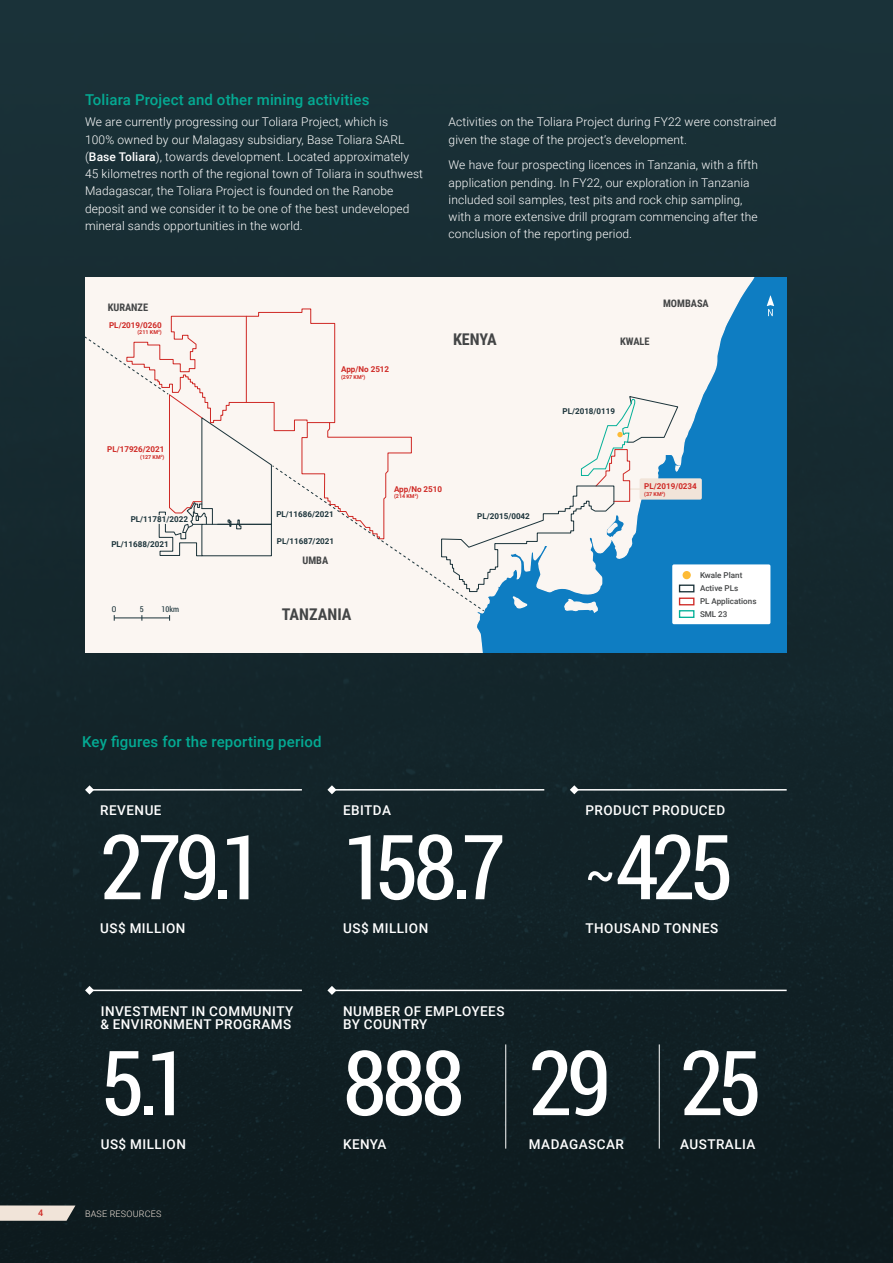
<style>
.page{position:relative;width:893px;height:1263px;background:#fff}
.page>*{position:absolute;margin:0;border:0;box-sizing:border-box;transform-origin:0 0}
.t1{font:90px "Roboto Condensed";letter-spacing:-.07em;color:#fff}
.t2{font:700 16.2px "Roboto Condensed";color:#434546}
.t3{font:500 15px "Roboto";letter-spacing:.01em;color:#04aa93}
.t4{font:500 13.5px/13px "Roboto";letter-spacing:.035em;color:#fff}
.t5{font:300 12px/17.2px "Roboto";letter-spacing:.01em;color:#fff}
.t6{font:700 10.35px "Roboto Condensed";color:#434546}
.t7{font:300 9px "Roboto";letter-spacing:.02em;color:#f2e5db}
.t8{font:500 9px "Roboto";color:#cf2925}
.t9{font:700 8.1px "Roboto";color:#1b333a}
.t10{font:700 8.1px "Roboto";color:#cf2925}
.t11{font:500 8.1px/12.9px "Roboto";color:#434546}
.t12{font:8.1px "Roboto Condensed";color:#1b333a}
.t13{font:700 5.4px "Roboto";color:#cf2925}
.s1{font-weight:500}
.s2{font-size:52.5px}
</style>
<div class="page">
<img style="left:0;top:0;width:892px;height:1263px">
<hr style="left:892px;top:0;width:1px;height:1263px;background:#f4e9e0">
<svg style="left:0;top:1205px;width:75px;height:16px"></svg>
<div style="left:85px;top:277px;width:702px;height:375px;background:#0e7dc2"></div>
<svg style="left:85px;top:277px;width:669px;height:375px;fill:#fbf6f2"></svg>
<div style="left:672px;top:564px;width:98px;height:60px;background:#fff;border-radius:2px"></div>
<div style="left:640px;top:478px;width:62px;height:22px;background:#f1e4d9;border-radius:2px"></div>
<div style="left:679px;top:610px;width:15px;height:8px;border:1px solid #04b098"></div>
<div style="left:679px;top:597px;width:15px;height:8px;border:1px solid #cf2925"></div>
<div style="left:679px;top:584px;width:15px;height:8px;border:1px solid #1b333a"></div>
<div style="left:683px;top:571px;width:8px;height:8px;background:#fdbb36;border-radius:50%"></div>
<svg style="left:767px;top:295px;width:7px;height:21px"></svg>
<svg style="left:85px;top:308px;width:596px;height:332px;background:#e5e8ea"></svg>
<hr style="left:91px;top:789px;width:211px;height:1px;background:#fff">
<svg style="left:85px;top:785px;width:9px;height:9px"></svg>
<hr style="left:333px;top:789px;width:211px;height:1px;background:#fff">
<svg style="left:327px;top:785px;width:9px;height:9px"></svg>
<hr style="left:576px;top:789px;width:211px;height:1px;background:#fff">
<svg style="left:570px;top:785px;width:9px;height:9px"></svg>
<hr style="left:91px;top:990px;width:211px;height:1px;background:#fff">
<svg style="left:85px;top:986px;width:9px;height:9px"></svg>
<hr style="left:333px;top:990px;width:454px;height:1px;background:#fff">
<svg style="left:327px;top:986px;width:9px;height:9px"></svg>
<hr style="left:659px;top:1044px;width:1px;height:104px;background:#fff">
<hr style="left:505px;top:1044px;width:1px;height:104px;background:#fff">
<p class="t3" style="left:85px;top:89px;width:286px">Toliara Project and other mining activities</p>
<p class="t5" style="left:85px;top:113px;width:340px">We are currently progressing our Toliara Project, which is<br>100% owned by our Malagasy subsidiary, Base Toliara SARL (<span class="s1">Base Toliara</span>), towards development. Located approximately 45 kilometres north of the regional town of Toliara in southwest Madagascar, the Toliara Project is founded on the Ranobe deposit and we consider it to be one of the best undeveloped mineral sands opportunities in the world.</p>
<p class="t5" style="left:449px;top:113px;width:329px">Activities on the Toliara Project during FY22 were constrained given the stage of the project’s development.</p>
<p class="t5" style="left:449px;top:156px;width:311px">We have four prospecting licences in Tanzania, with a fifth application pending. In FY22, our exploration in Tanzania included soil samples, test pits and rock chip sampling, with a more extensive drill program commencing after the conclusion of the reporting period.</p>
<p class="t6" style="left:108px;top:300px;width:42px">KURANZE</p>
<p class="t10" style="left:109px;top:319px;width:54px">PL/2019/0260</p>
<p class="t13" style="left:137px;top:328px;width:26px">(211 KM<sup>2</sup>)</p>
<p class="t10" style="left:107px;top:444px;width:59px">PL/17926/2021</p>
<p class="t13" style="left:140px;top:453px;width:26px">(127 KM<sup>2</sup>)</p>
<p class="t9" style="left:131px;top:514px;width:59px">PL/11781/2022</p>
<p class="t9" style="left:111px;top:538px;width:59px">PL/11688/2021</p>
<p class="t12" style="left:112px;top:603px;width:6px">O</p>
<p class="t12" style="left:140px;top:603px;width:5px">5</p>
<p class="t12" style="left:162px;top:603px;width:19px">10km</p>
<p class="t10" style="left:341px;top:364px;width:50px">App/No 2512</p>
<p class="t13" style="left:341px;top:373px;width:26px">(297 KM<sup>2</sup>)</p>
<h2 class="t2" style="left:453px;top:328px;width:45px">KENYA</h2>
<p class="t9" style="left:276px;top:508px;width:59px">PL/11686/2021</p>
<p class="t9" style="left:277px;top:535px;width:59px">PL/11687/2021</p>
<p class="t6" style="left:302px;top:553px;width:27px">UMBA</p>
<h2 class="t2" style="left:282px;top:603px;width:71px">TANZANIA</h2>
<p class="t10" style="left:394px;top:483px;width:50px">App/No 2510</p>
<p class="t13" style="left:394px;top:492px;width:26px">(214 KM<sup>2</sup>)</p>
<p class="t9" style="left:477px;top:510px;width:54px">PL/2015/0042</p>
<p class="t6" style="left:620px;top:334px;width:31px">KWALE</p>
<p class="t6" style="left:663px;top:296px;width:47px">MOMBASA</p>
<p class="t9" style="left:562px;top:406px;width:54px">PL/2018/0119</p>
<p class="t10" style="left:644px;top:481px;width:54px">PL/2019/0234</p>
<p class="t13" style="left:644px;top:490px;width:23px">(37 KM<sup>2</sup>)</p>
<p class="t11" style="left:700px;top:569px;width:44px">Kwale Plant</p>
<p class="t11" style="left:700px;top:582px;width:58px">Active PLs<br>PL Applications<br>SML 23</p>
<p class="t3" style="left:82px;top:731px;width:241px">Key figures for the reporting period</p>
<p class="t4" style="left:100px;top:803px;width:63px">REVENUE</p>
<p class="t4" style="left:343px;top:803px;width:50px">EBITDA</p>
<p class="t4" style="left:585px;top:803px;width:141px">PRODUCT PRODUCED</p>
<h1 class="t1" style="left:100px;top:805px;width:166px">279.1</h1>
<h1 class="t1" style="left:343px;top:805px;width:165px">158.7</h1>
<h1 class="t1" style="left:585px;top:805px;width:150px"><span class="s2">~</span>425</h1>
<p class="t4" style="left:100px;top:921px;width:87px">US$ MILLION</p>
<p class="t4" style="left:343px;top:921px;width:87px">US$ MILLION</p>
<p class="t4" style="left:585px;top:921px;width:134px">THOUSAND TONNES</p>
<p class="t4" style="left:100px;top:1004px;width:194px">INVESTMENT IN COMMUNITY &amp; ENVIRONMENT PROGRAMS</p>
<p class="t4" style="left:343px;top:1004px;width:163px">NUMBER OF EMPLOYEES<br>BY COUNTRY</p>
<h1 class="t1" style="left:100px;top:1020px;width:91px">5.1</h1>
<p class="t4" style="left:101px;top:1137px;width:87px">US$ MILLION</p>
<p class="t8" style="left:38px;top:1207px;width:7px">4</p>
<p class="t7" style="left:85px;top:1208px;width:78px">BASE RESOURCES</p>
<h1 class="t1" style="left:343px;top:1020px;width:420px">888 29 25</h1>
<p class="t4" style="left:343px;top:1137px;width:45px">KENYA</p>
<p class="t4" style="left:529px;top:1137px;width:97px">MADAGASCAR</p>
<p class="t4" style="left:680px;top:1137px;width:77px">AUSTRALIA</p>
</div>
